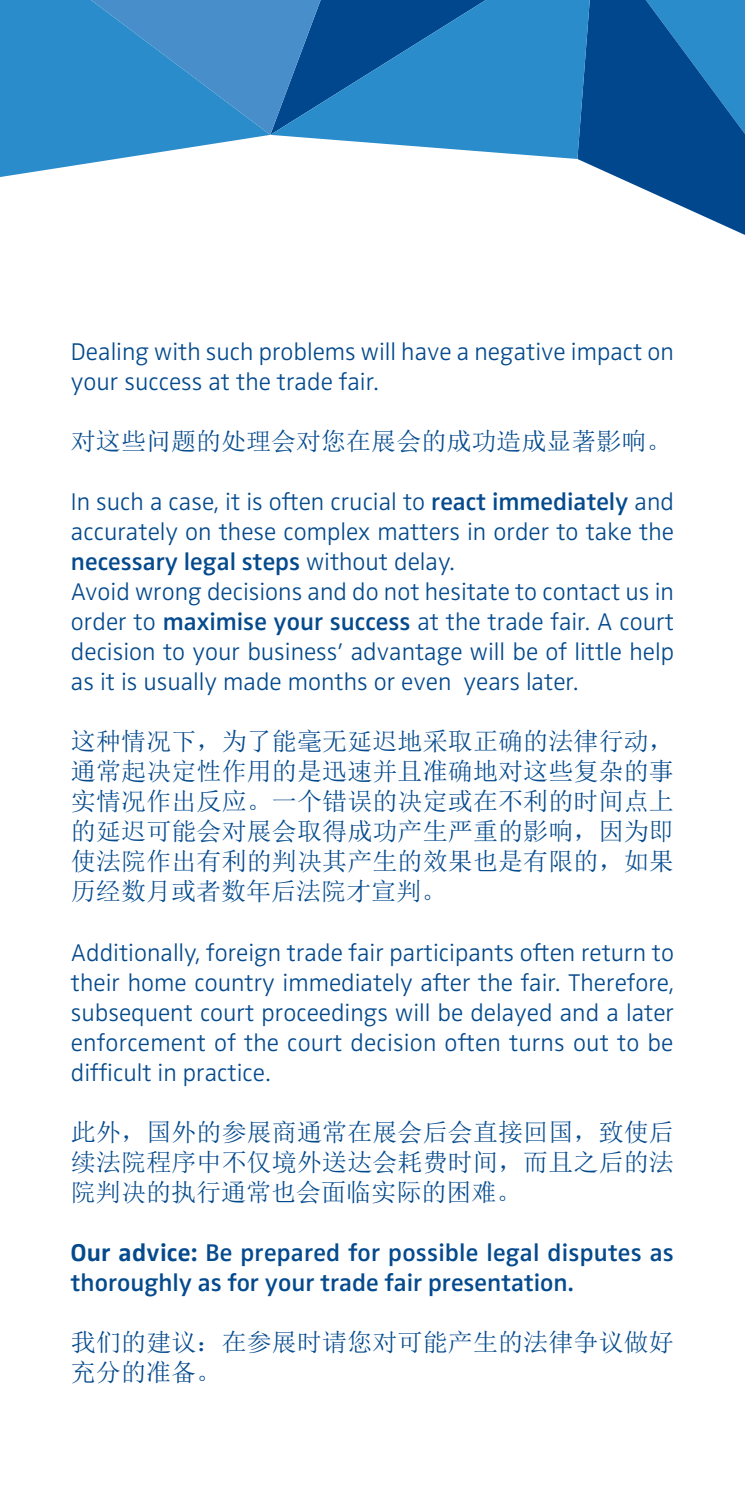
<style>
.page{position:relative;width:745px;height:1489px;background:#fff}
.page>*{position:absolute;margin:0;border:0;box-sizing:border-box;transform-origin:0 0}
.BBU_Fließtext_Blocks{font:300 25px/30px "Zwo OT";color:#044a8d;text-align:justify}
.BBU_Fließtext_Blocks-2{font:25px/30px "Sim Sun";letter-spacing:.005em;color:#044a8d;text-align:justify}
.BBU_Fließtext_Blocks-3{font:600 25px/30px "Zwo OT";color:#044a8d}
.s1{font-weight:600}
.s2{font-weight:700}
</style>
<div class="page">
<svg style="left:577px;top:0;width:167px;height:235px;fill:#01478d"></svg>
<svg style="left:0;top:0;width:270px;height:177px;background:#4b9ad1"></svg>
<svg style="left:0;top:0;width:17px;height:24px"></svg>
<svg style="left:270px;top:0;width:321px;height:159px;background:#3284c0"></svg>
<p class="BBU_Fließtext_Blocks" style="left:71px;top:337px;width:604px">Dealing with such problems will have a negative impact on your success at the trade fair.</p>
<p class="BBU_Fließtext_Blocks-2" style="left:71px;top:426px;width:601px">对这些问题的处理会对您在展会的成功造成显著影响。</p>
<p class="BBU_Fließtext_Blocks" style="left:71px;top:487px;width:604px">In such a case, it is often crucial to <span class="s1">react immediately</span> and accurately on these complex matters in order to take the <span class="s1">necessary legal steps</span> without delay.</p>
<p class="BBU_Fließtext_Blocks" style="left:71px;top:577px;width:604px">Avoid wrong decisions and do not hesitate to contact us in order to <span class="s1">maximise your success</span> at the trade fair. A court decision to your business’ advantage will be of little help as it is usually made months or even years later.</p>
<p class="BBU_Fließtext_Blocks-2" style="left:71px;top:726px;width:604px">这种情况下，为了能毫无延迟地采取正确的法律行动，通常起决定性作用的是迅速并且准确地对这些复杂的事实情况作出反应。一个错误的决定或在不利的时间点上的延迟可能会对展会取得成功产生严重的影响，因为即使法院作出有利的判决其产生的效果也是有限的，如果历经数月或者数年后法院才宣判。</p>
<p class="BBU_Fließtext_Blocks" style="left:71px;top:937px;width:604px">Additionally, foreign trade fair participants often return to their home country immediately after the fair. Therefore, subsequent court proceedings will be delayed and a later enforcement of the court decision often turns out to be difficult in practice.</p>
<p class="BBU_Fließtext_Blocks-2" style="left:71px;top:1116px;width:604px">此外，国外的参展商通常在展会后会直接回国，致使后续法院程序中不仅境外送达会耗费时间，而且之后的法院判决的执行通常也会面临实际的困难。</p>
<p class="BBU_Fließtext_Blocks-3" style="left:71px;top:1237px;width:604px"><span class="s2">Our advice:</span> Be prepared for possible legal disputes as thoroughly as for your trade fair presentation.</p>
<p class="BBU_Fließtext_Blocks-2" style="left:71px;top:1326px;width:604px">我们的建议：在参展时请您对可能产生的法律争议做好充分的准备。</p>
</div>
